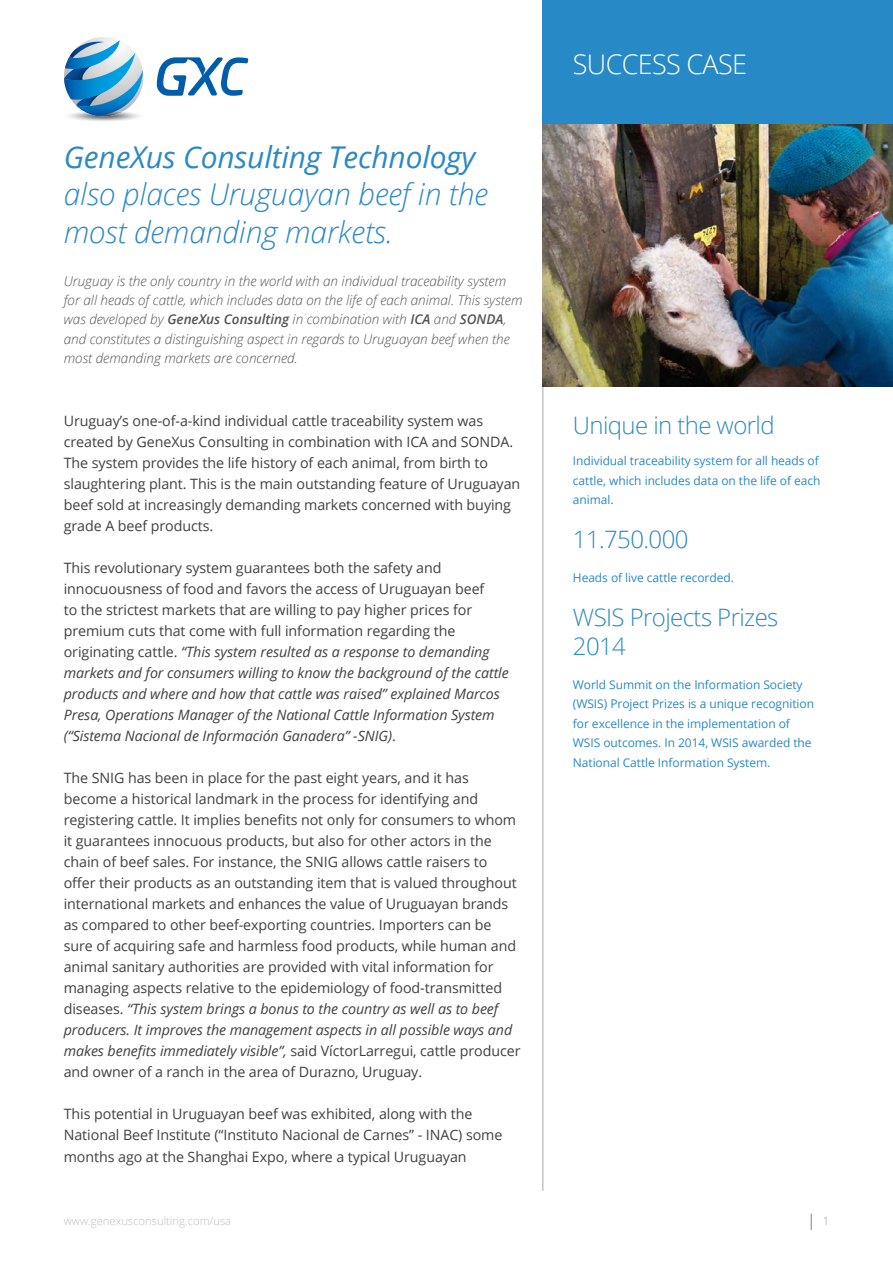
<style>
.page{position:relative;width:893px;height:1263px;background:#fff}
.page>*{position:absolute;margin:0;border:0;box-sizing:border-box;transform-origin:0 0}
.t1{font:italic 300 30px/37.5px "Open Sans";letter-spacing:-.005em;color:#2a89c6}
.t2{font:italic 30px "Open Sans";letter-spacing:-.005em;color:#2a89c6}
.t3{font:300 27px "Open Sans";letter-spacing:-.025em;color:#fff}
.t4{font:300 24px/28.8px "Open Sans";letter-spacing:-.025em;color:#2a89c6}
.t5{font:14.25px/21px "Open Sans";letter-spacing:-.005em;color:#404042}
.t6{font:italic 14.25px/21px "Open Sans";letter-spacing:-.005em;color:#404042}
.t7{font:italic 300 13.5px/19.5px "Open Sans";color:#545454}
.t8{font:12px/19.5px "Open Sans";letter-spacing:-.005em;color:#2989c5}
.t9{font:11.4px "Open Sans";color:#bcbec0}
.t10{font:300 11.25px "Open Sans";color:#bcbec0}
.s1{font-weight:600}
.s2{font-style:normal}
.s3{font-style:italic}
</style>
<div class="page">
<svg style="left:811px;top:1213px;width:1px;height:17px"></svg>
<div style="left:543px;top:0;width:350px;height:124px;background:#278ac6"></div>
<hr style="left:543px;top:379px;width:1px;height:812px;background:#a6a6ab">
<img style="left:543px;top:124px;width:350px;height:263px">
<svg style="left:156px;top:57px;width:92px;height:39px"></svg>
<svg style="left:64px;top:37px;width:80px;height:84px"></svg>
<h1 class="t2" style="left:64px;top:136px;width:413px">GeneXus Consulting Technology</h1>
<h1 class="t1" style="left:64px;top:174px;width:426px">also places Uruguayan beef in the most demanding markets.</h1>
<p class="t7" style="left:64px;top:270px;width:460px">Uruguay is the only country in the world with an individual traceability system for all heads of cattle, which includes data on the life of each animal. This system was developed by <span class="s1">GeneXus Consulting</span> in combination with <span class="s1">ICA</span> and <span class="s1">SONDA</span>, and constitutes a distinguishing aspect in regards to Uruguayan beef when the most demanding markets are concerned.</p>
<p class="t5" style="left:64px;top:410px;width:458px">Uruguay’s one-of-a-kind individual cattle traceability system was created by GeneXus Consulting in combination with ICA and SONDA.<br>The system provides the life history of each animal, from birth to slaughtering plant. This is the main outstanding feature of Uruguayan beef sold at increasingly demanding markets concerned with buying grade A beef products.</p>
<p class="t6" style="left:64px;top:557px;width:447px"><span class="s2">This revolutionary system guarantees both the safety and innocuousness of food and favors the access of Uruguayan beef<br>to the strictest markets that are willing to pay higher prices for premium cuts that come with full information regarding the originating cattle.</span> “This system resulted as a response to demanding markets and for consumers willing to know the background of the cattle products and where and how that cattle was raised” explained Marcos Presa, Operations Manager of the National Cattle Information System (“Sistema Nacional de Información Ganadera” -SNIG)<span class="s2">.</span></p>
<p class="t5" style="left:64px;top:767px;width:458px">The SNIG has been in place for the past eight years, and it has become a historical landmark in the process for identifying and registering cattle. It implies benefits not only for consumers to whom it guarantees innocuous products, but also for other actors in the chain of beef sales. For instance, the SNIG allows cattle raisers to offer their products as an outstanding item that is valued throughout international markets and enhances the value of Uruguayan brands as compared to other beef-exporting countries. Importers can be sure of acquiring safe and harmless food products, while human and animal sanitary authorities are provided with vital information for managing aspects relative to the epidemiology of food-transmitted diseases. <span class="s3">“This system brings a bonus to the country as well as to beef producers. It improves the management aspects in all possible ways and makes benefits immediately visible”,</span> said VíctorLarregui, cattle producer and owner of a ranch in the area of Durazno, Uruguay.</p>
<p class="t5" style="left:64px;top:1103px;width:440px">This potential in Uruguayan beef was exhibited, along with the<br>National Beef Institute (“Instituto Nacional de Carnes” - INAC) some months ago at the Shanghai Expo, where a typical Uruguayan</p>
<h2 class="t3" style="left:573px;top:45px;width:176px">SUCCESS CASE</h2>
<h3 class="t4" style="left:573px;top:410px;width:203px">Unique in the world</h3>
<p class="t8" style="left:573px;top:451px;width:249px">Individual traceability system for all heads of cattle, which includes data on the life of each animal.</p>
<h3 class="t4" style="left:573px;top:524px;width:117px">11.750.000</h3>
<p class="t8" style="left:573px;top:568px;width:162px">Heads of live cattle recorded.</p>
<h3 class="t4" style="left:573px;top:602px;width:207px">WSIS Projects Prizes<br>2014</h3>
<p class="t8" style="left:573px;top:674px;width:243px">World Summit on the Information Society (WSIS) Project Prizes is a unique recognition for excellence in the implementation of WSIS outcomes. In 2014, WSIS awarded the National Cattle Information System.</p>
<p class="t10" style="left:64px;top:1213px;width:169px">www.genexusconsulting.com/usa</p>
<p class="t9" style="left:823px;top:1213px;width:8px">1</p>
</div>
